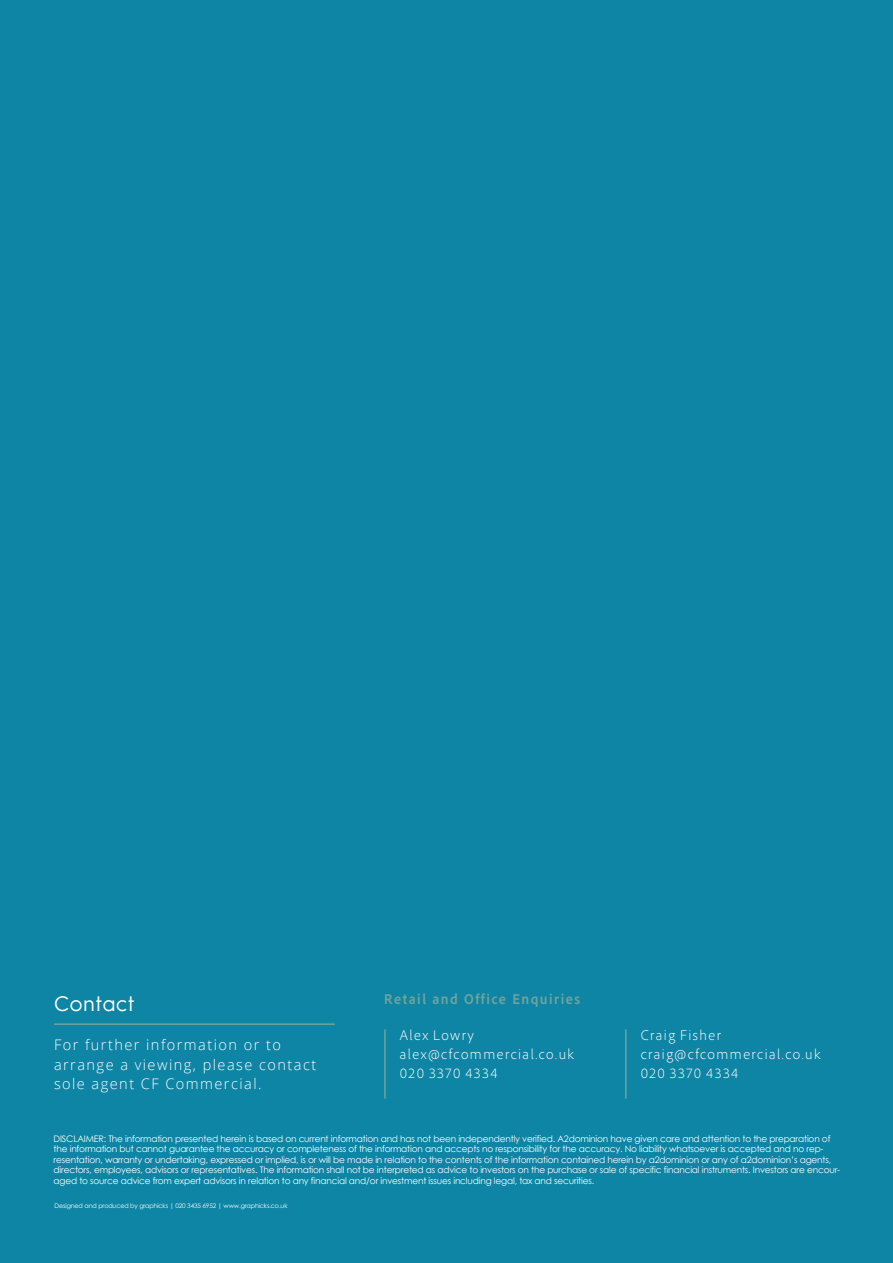
<style>
.page{position:relative;width:893px;height:1263px;background:#0e85a4}
.page>*{position:absolute;margin:0;border:0;box-sizing:border-box;transform-origin:0 0}
.Heading{font:21px "Hurme Geometric Sans 3";letter-spacing:.05em;color:#fff}
.body_copy{font:700 semi-condensed 15px "Adobe Clean";letter-spacing:.1em;color:#6fa39c}
.body_copy-2{font:300 14.55px/19px "Adobe Clean";letter-spacing:.105em;color:#fff}
.body_copy-3{font:300 14.55px/19px "Open Sans";letter-spacing:.1em;color:#fff}
.t1{font:9px/10.5px "Century Gothic";letter-spacing:-.02em;color:#fff}
.t2{font:6.3px "Century Gothic";letter-spacing:-.02em;color:#fff}
</style>
<div class="page">
<hr style="left:54px;top:1023px;width:281px;height:2px;background:#6fa39c">
<hr style="left:384px;top:1029px;width:2px;height:70px;background:#6fa39c">
<hr style="left:625px;top:1029px;width:2px;height:70px;background:#6fa39c">
<p class="Heading" style="left:54px;top:988px;width:82px">Contact</p>
<p class="body_copy" style="left:384px;top:990px;width:197px">Retail and Office Enquiries</p>
<p class="body_copy-2" style="left:400px;top:1025px;width:176px">Alex Lowry alex@cfcommercial.co.uk<br>020 3370 4334</p>
<p class="body_copy-2" style="left:641px;top:1025px;width:181px">Craig Fisher craig@cfcommercial.co.uk<br>020 3370 4334</p>
<p class="body_copy-3" style="left:54px;top:1035px;width:264px">For further information or to arrange a viewing, please contact sole agent CF Commercial.</p>
<p class="t1" style="left:54px;top:1133px;width:788px">DISCLAIMER: The information presented herein is based on current information and has not been independently verified. A2dominion have given care and attention to the preparation of the information but cannot guarantee the accuracy or completeness of the information and accepts no responsibility for the accuracy. No liability whatsoever is accepted and no rep&shy;resentation, warranty or undertaking, expressed or implied, is or will be made in relation to the contents of the information contained herein by a2dominion or any of a2dominion’s agents, directors, employees, advisors or representatives. The information shall not be interpreted as advice to investors on the purchase or sale of specific financial instruments. Investors are encour&shy;aged to source advice from expert advisors in relation to any financial and/or investment issues including legal, tax and securities.</p>
<p class="t2" style="left:55px;top:1201px;width:234px">Designed and produced by graphicks | 020 3435 6952 | www.graphicks.co.uk</p>
</div>
